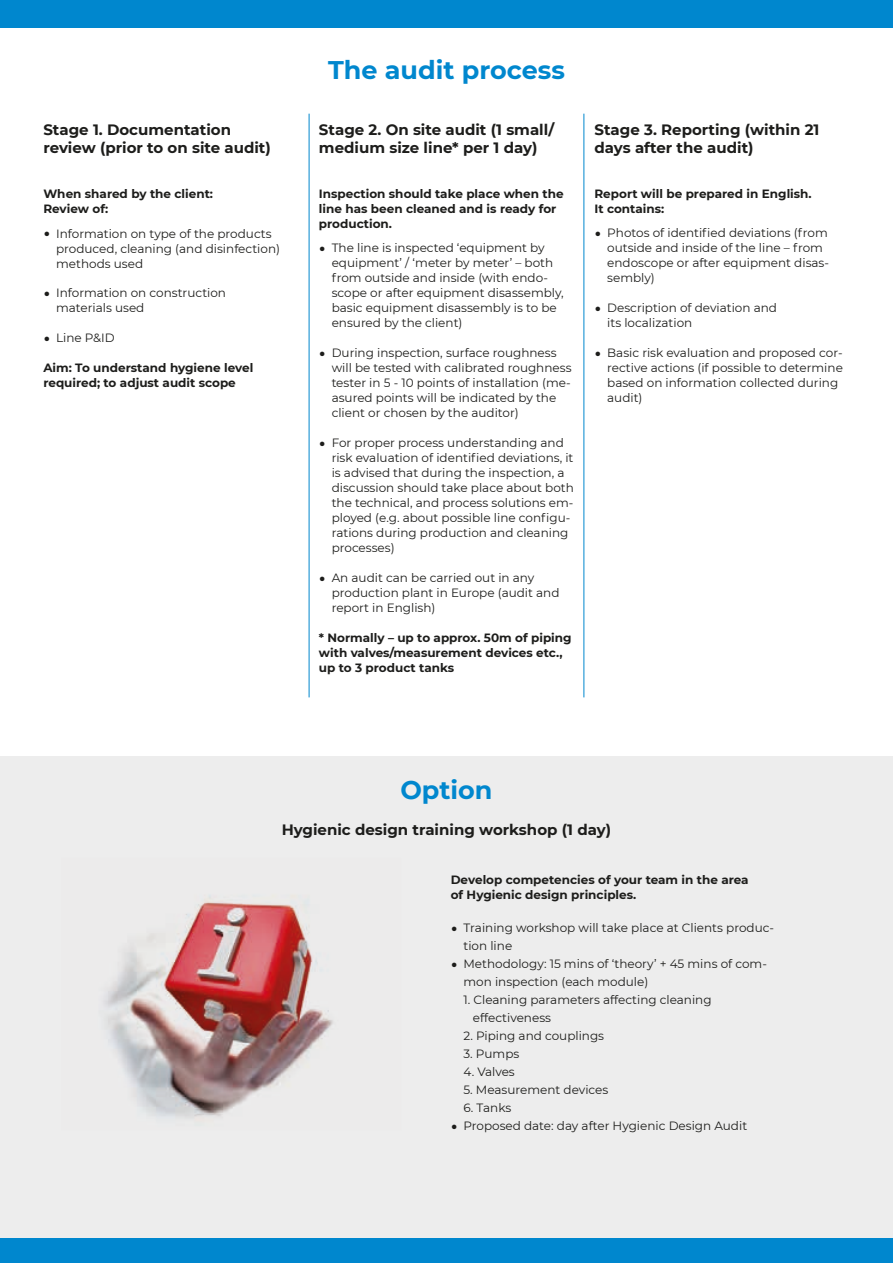
<style>
.page{position:relative;width:893px;height:1263px;background:#fff}
.page>*{position:absolute;margin:0;border:0;box-sizing:border-box;transform-origin:0 0}
.t1{font:700 25.5px "Montserrat";color:#0087ce}
.t2{font:700 15px/18px "Montserrat";color:#1d1d1b}
.t3{font:12px/15px "Montserrat";color:#1d1d1b}
.t4{font:700 12px/15px "Montserrat";color:#1d1d1b}
.s1{font-family:"Lato"}
</style>
<div class="page">
<div style="left:0;top:757px;width:893px;height:506px;background:#ededed"></div>
<img style="left:103px;top:895px;width:230px;height:225px">
<div style="left:0;top:0;width:893px;height:28px;background:#0087ce"></div>
<div style="left:0;top:1238px;width:893px;height:25px;background:#0087ce"></div>
<hr style="left:309px;top:114px;width:1px;height:583px;background:#0087ce">
<hr style="left:583px;top:114px;width:1px;height:583px;background:#0087ce">
<p class="t2" style="left:43px;top:120px;width:229px">Stage 1. Documentation review (prior to on site audit)</p>
<p class="t4" style="left:43px;top:185px;width:171px">When shared by the client:<br>Review of:</p>
<p class="t3" style="left:56px;top:226px;width:225px;text-indent:-13px"><span class="s1">•</span> Information on type of the products produced, cleaning (and disinfection) methods used</p>
<p class="t3" style="left:56px;top:284px;width:171px;text-indent:-13px"><span class="s1">•</span> Information on construction materials used</p>
<p class="t3" style="left:43px;top:329px;width:73px"><span class="s1">•</span> Line P&amp;ID</p>
<p class="t4" style="left:43px;top:359px;width:211px">Aim: To understand hygiene level required; to adjust audit scope</p>
<h1 class="t1" style="left:328px;top:51px;width:238px">The audit process</h1>
<p class="t2" style="left:319px;top:120px;width:237px">Stage 2. On site audit (1 small/ medium size line* per 1 day)</p>
<p class="t4" style="left:319px;top:185px;width:246px">Inspection should take place when the line has been cleaned and is ready for production.</p>
<p class="t3" style="left:332px;top:239px;width:234px;text-indent:-13px"><span class="s1">•</span> The line is inspected ‘equipment by equipment’ / ‘meter by meter’ – both from outside and inside (with endo&shy;scope or after equipment disassembly, basic equipment disassembly is to be ensured by the client)</p>
<p class="t3" style="left:332px;top:344px;width:241px;text-indent:-13px"><span class="s1">•</span> During inspection, surface roughness will be tested with calibrated roughness tester in 5 - 10 points of installation (me&shy;asured points will be indicated by the client or chosen by the auditor)</p>
<p class="t3" style="left:332px;top:434px;width:244px;text-indent:-13px"><span class="s1">•</span> For proper process understanding and risk evaluation of identified deviations, it is advised that during the inspection, a discussion should take place about both the technical, and process solutions em&shy;ployed (e.g. about possible line configu&shy;rations during production and cleaning processes)</p>
<p class="t3" style="left:332px;top:569px;width:229px;text-indent:-13px"><span class="s1">•</span> An audit can be carried out in any production plant in Europe (audit and report in English)</p>
<p class="t4" style="left:319px;top:629px;width:254px">* Normally – up to approx. 50m of piping with valves/measurement devices etc., up to 3 product tanks</p>
<p class="t2" style="left:594px;top:120px;width:226px">Stage 3. Reporting (within 21 days after the audit)</p>
<p class="t4" style="left:594px;top:185px;width:219px">Report will be prepared in English.<br>It contains:</p>
<p class="t3" style="left:607px;top:224px;width:223px;text-indent:-13px"><span class="s1">•</span> Photos of identified deviations (from outside and inside of the line – from endoscope or after equipment disas&shy;sembly)</p>
<p class="t3" style="left:607px;top:299px;width:171px;text-indent:-13px"><span class="s1">•</span> Description of deviation and its localization</p>
<p class="t3" style="left:607px;top:344px;width:237px;text-indent:-13px"><span class="s1">•</span> Basic risk evaluation and proposed cor&shy;rective actions (if possible to determine based on information collected during audit)</p>
<h1 class="t1" style="left:400px;top:771px;width:94px">Option</h1>
<p class="t2" style="left:282px;top:819px;width:331px">Hygienic design training workshop (1 day)</p>
<p class="t4" style="left:451px;top:871px;width:299px">Develop competencies of your team in the area of Hygienic design principles.</p>
<p class="t3" style="left:463px;top:918px;width:312px;line-height:18px;text-indent:-13px"><span class="s1">•</span> Training workshop will take place at Clients produc&shy;tion line</p>
<p class="t3" style="left:463px;top:954px;width:305px;line-height:18px;text-indent:-13px"><span class="s1">•</span> Methodology: 15 mins of ‘theory’ + 45 mins of com&shy;mon inspection (each module)</p>
<p class="t3" style="left:473px;top:990px;width:240px;line-height:18px;text-indent:-9px">1. Cleaning parameters affecting cleaning effectiveness</p>
<p class="t3" style="left:463px;top:1028px;width:142px">2. Piping and couplings</p>
<p class="t3" style="left:463px;top:1046px;width:57px">3. Pumps</p>
<p class="t3" style="left:463px;top:1064px;width:53px">4. Valves</p>
<p class="t3" style="left:463px;top:1082px;width:146px">5. Measurement devices</p>
<p class="t3" style="left:463px;top:1100px;width:49px">6. Tanks</p>
<p class="t3" style="left:451px;top:1118px;width:298px"><span class="s1">•</span> Proposed date: day after Hygienic Design Audit</p>
</div>
